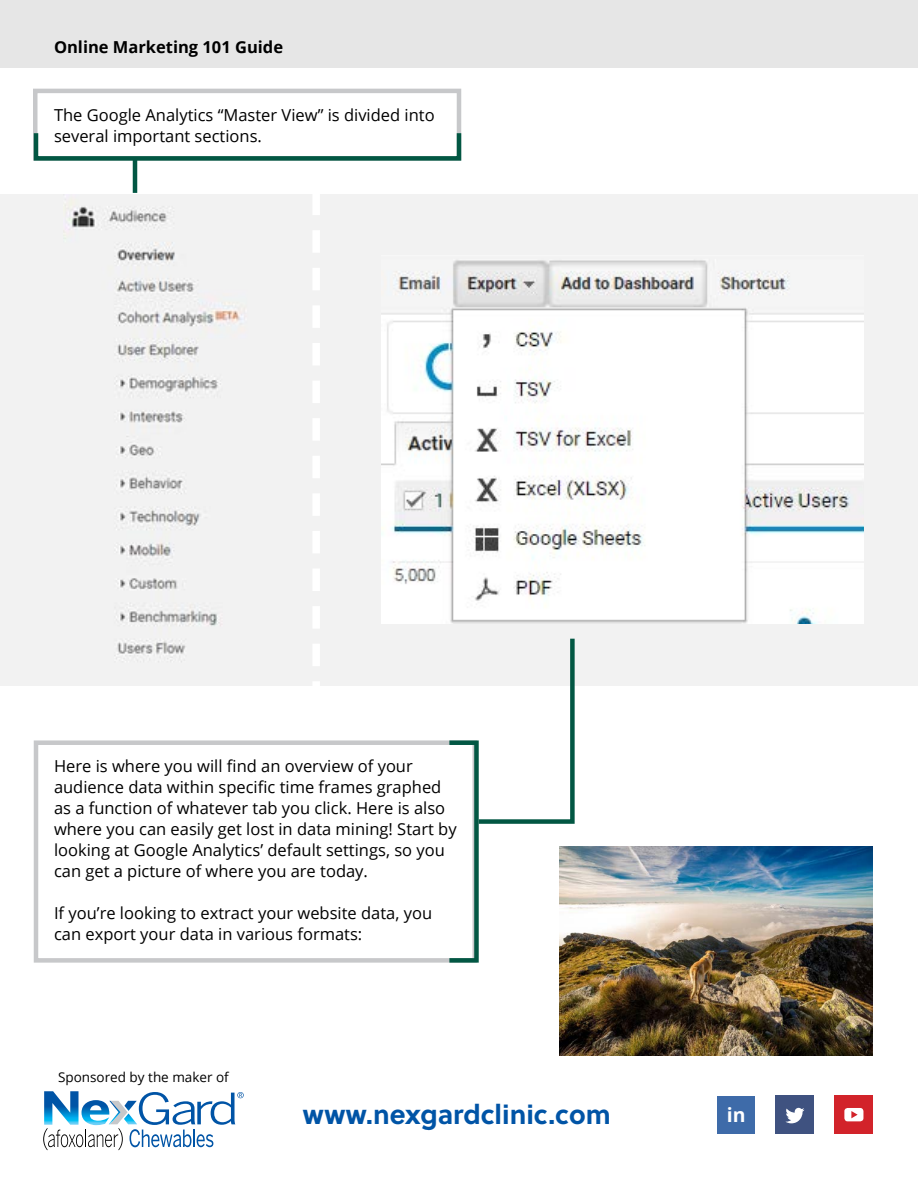
<style>
.page{position:relative;width:918px;height:1188px;background:#fff}
.page>*{position:absolute;margin:0;border:0;box-sizing:border-box;transform-origin:0 0}
.t1{font:700 27px "Soleil";color:#0054a6}
.t2{font:700 19.5px "Open Sans";color:#fff}
.t3{font:16.5px/21px "Open Sans";color:#000}
.t4{font:700 16.5px "Open Sans";color:#000}
.t5{font:13.5px "Open Sans";color:#000}
</style>
<div class="page">
<div style="left:0;top:0;width:918px;height:68px;background:#e6e6e6"></div>
<svg style="left:43px;top:1091px;width:201px;height:59px"></svg>
<div style="left:34px;top:740px;width:443px;height:223px;border:4px solid #c7c8ca"></div>
<div style="left:447px;top:740px;width:32px;height:223px;border:4px solid #025743"></div>
<div style="left:33px;top:89px;width:428px;height:72px;border:4px solid #c7c8ca"></div>
<div style="left:0;top:194px;width:918px;height:492px;background:#f2f2f2"></div>
<img style="left:64px;top:200px;width:179px;height:462px">
<img style="left:381px;top:260px;width:483px;height:364px">
<div style="left:34px;top:131px;width:427px;height:30px;border:4px solid #025743"></div>
<hr style="left:133px;top:160px;width:4px;height:33px;background:#025743">
<svg style="left:474px;top:638px;width:101px;height:187px"></svg>
<svg style="left:313px;top:194px;width:7px;height:492px"></svg>
<img style="left:559px;top:846px;width:314px;height:209px">
<div style="left:776px;top:1096px;width:38px;height:38px;background:#3f5280"></div>
<svg style="left:785px;top:1108px;width:19px;height:15px"></svg>
<div style="left:835px;top:1096px;width:38px;height:38px;background:#d2232a"></div>
<svg style="left:844px;top:1108px;width:19px;height:13px"></svg>
<div style="left:717px;top:1096px;width:38px;height:38px;background:#3e6ba9"></div>
<p class="t4" style="left:54px;top:35px;width:231px">Online Marketing 101 Guide</p>
<p class="t3" style="left:54px;top:104px;width:382px">The Google Analytics “Master View” is divided into several important sections.</p>
<p class="t3" style="left:54px;top:755px;width:404px">Here is where you will find an overview of your audience data within specific time frames graphed as a function of whatever tab you click. Here is also where you can easily get lost in data mining! Start by looking at Google Analytics’ default settings, so you can get a picture of where you are today.</p>
<p class="t3" style="left:54px;top:902px;width:380px">If you’re looking to extract your website data, you can export your data in various formats:</p>
<p class="t5" style="left:58px;top:1068px;width:172px">Sponsored by the maker of</p>
<h1 class="t1" style="left:303px;top:1093px;width:309px">www.nexgardclinic.com</h1>
<p class="t2" style="left:727px;top:1101px;width:20px">in</p>
</div>
